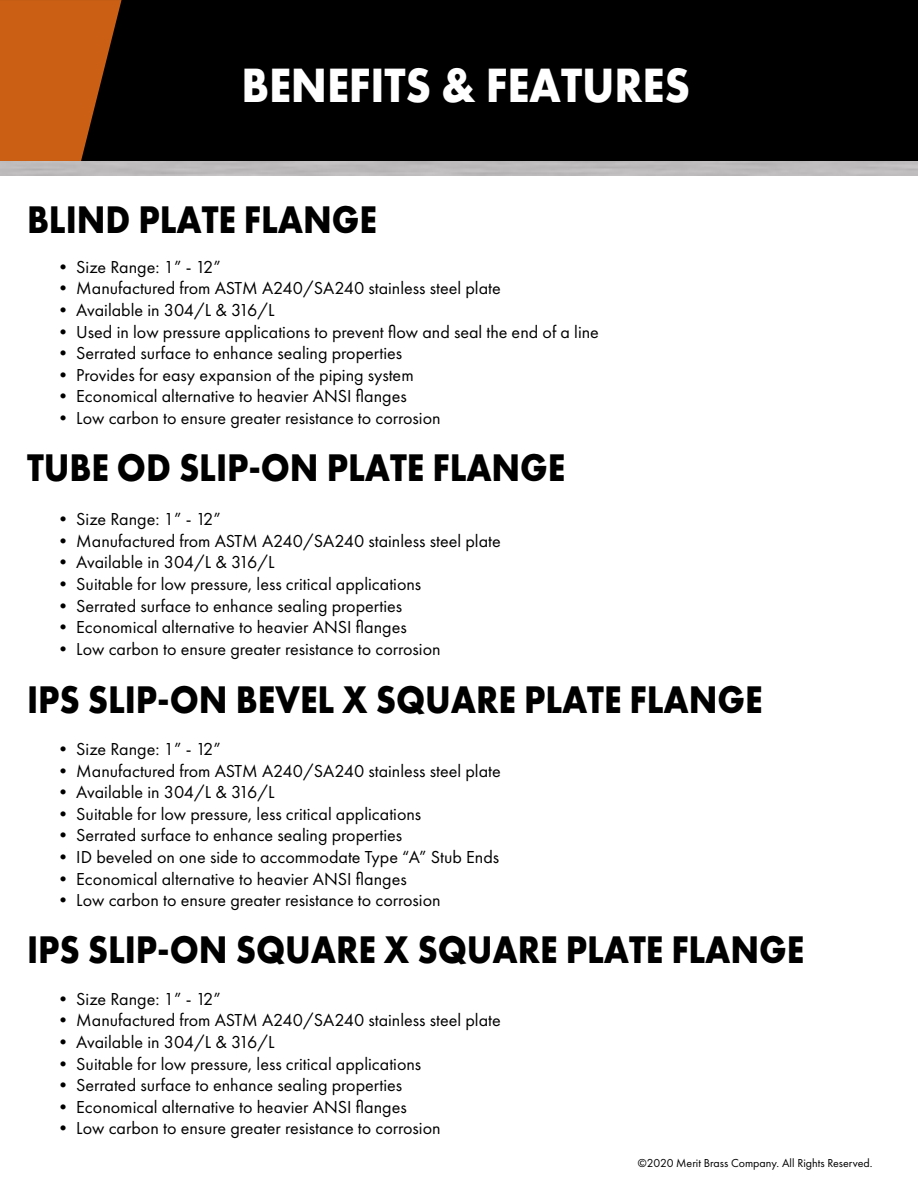
<style>
.page{position:relative;width:918px;height:1188px;background:#fff}
.page>*{position:absolute;margin:0;border:0;box-sizing:border-box;transform-origin:0 0}
.t1{font:700 49.95px "Futura PT";letter-spacing:-.005em;color:#fff;scale:.9 1}
.t2{font:700 40.05px "Futura PT";letter-spacing:-.005em;color:#000;scale:.89 1}
.t3{font:18px "Futura PT";color:#000}
.t4{font:12px "Futura PT";color:#000}
</style>
<div class="page">
<div style="left:0;top:0;width:918px;height:162px;background:#000"></div>
<svg style="left:0;top:0;width:122px;height:162px"></svg>
<h1 class="t1" style="left:241px;top:53px;width:500px">BENEFITS &amp; FEATURES</h1>
<h2 class="t2" style="left:27px;top:193px;width:395px">BLIND PLATE FLANGE</h2>
<p class="t3" style="left:54px;top:256px;width:168px">• Size Range: 1” - 12”</p>
<p class="t3" style="left:54px;top:278px;width:448px">• Manufactured from ASTM A240/SA240 stainless steel plate</p>
<p class="t3" style="left:54px;top:299px;width:222px">• Available in 304/L &amp; 316/L</p>
<p class="t3" style="left:54px;top:321px;width:546px">• Used in low pressure applications to prevent flow and seal the end of a line</p>
<p class="t3" style="left:54px;top:342px;width:350px">• Serrated surface to enhance sealing properties</p>
<p class="t3" style="left:54px;top:364px;width:361px">• Provides for easy expansion of the piping system</p>
<p class="t3" style="left:54px;top:386px;width:354px">• Economical alternative to heavier ANSI flanges</p>
<p class="t3" style="left:54px;top:407px;width:388px">• Low carbon to ensure greater resistance to corrosion</p>
<h2 class="t2" style="left:27px;top:442px;width:606px">TUBE OD SLIP-ON PLATE FLANGE</h2>
<p class="t3" style="left:54px;top:509px;width:168px">• Size Range: 1” - 12”</p>
<p class="t3" style="left:54px;top:530px;width:448px">• Manufactured from ASTM A240/SA240 stainless steel plate</p>
<p class="t3" style="left:54px;top:552px;width:222px">• Available in 304/L &amp; 316/L</p>
<p class="t3" style="left:54px;top:573px;width:369px">• Suitable for low pressure, less critical applications</p>
<p class="t3" style="left:54px;top:595px;width:350px">• Serrated surface to enhance sealing properties</p>
<p class="t3" style="left:54px;top:617px;width:354px">• Economical alternative to heavier ANSI flanges</p>
<p class="t3" style="left:54px;top:638px;width:388px">• Low carbon to ensure greater resistance to corrosion</p>
<h2 class="t2" style="left:27px;top:674px;width:828px">IPS SLIP-ON BEVEL X SQUARE PLATE FLANGE</h2>
<p class="t3" style="left:54px;top:738px;width:168px">• Size Range: 1” - 12”</p>
<p class="t3" style="left:54px;top:760px;width:448px">• Manufactured from ASTM A240/SA240 stainless steel plate</p>
<p class="t3" style="left:54px;top:782px;width:222px">• Available in 304/L &amp; 316/L</p>
<p class="t3" style="left:54px;top:803px;width:369px">• Suitable for low pressure, less critical applications</p>
<p class="t3" style="left:54px;top:825px;width:350px">• Serrated surface to enhance sealing properties</p>
<p class="t3" style="left:54px;top:846px;width:447px">• ID beveled on one side to accommodate Type “A” Stub Ends</p>
<p class="t3" style="left:54px;top:868px;width:354px">• Economical alternative to heavier ANSI flanges</p>
<p class="t3" style="left:54px;top:890px;width:388px">• Low carbon to ensure greater resistance to corrosion</p>
<h2 class="t2" style="left:27px;top:923px;width:875px">IPS SLIP-ON SQUARE X SQUARE PLATE FLANGE</h2>
<p class="t3" style="left:54px;top:988px;width:168px">• Size Range: 1” - 12”</p>
<p class="t3" style="left:54px;top:1010px;width:448px">• Manufactured from ASTM A240/SA240 stainless steel plate</p>
<p class="t3" style="left:54px;top:1031px;width:222px">• Available in 304/L &amp; 316/L</p>
<p class="t3" style="left:54px;top:1053px;width:369px">• Suitable for low pressure, less critical applications</p>
<p class="t3" style="left:54px;top:1075px;width:350px">• Serrated surface to enhance sealing properties</p>
<p class="t3" style="left:54px;top:1096px;width:354px">• Economical alternative to heavier ANSI flanges</p>
<p class="t3" style="left:54px;top:1118px;width:388px">• Low carbon to ensure greater resistance to corrosion</p>
<p class="t4" style="left:638px;top:1156px;width:236px">©2020 Merit Brass Company. All Rights Reserved.</p>
</div>
